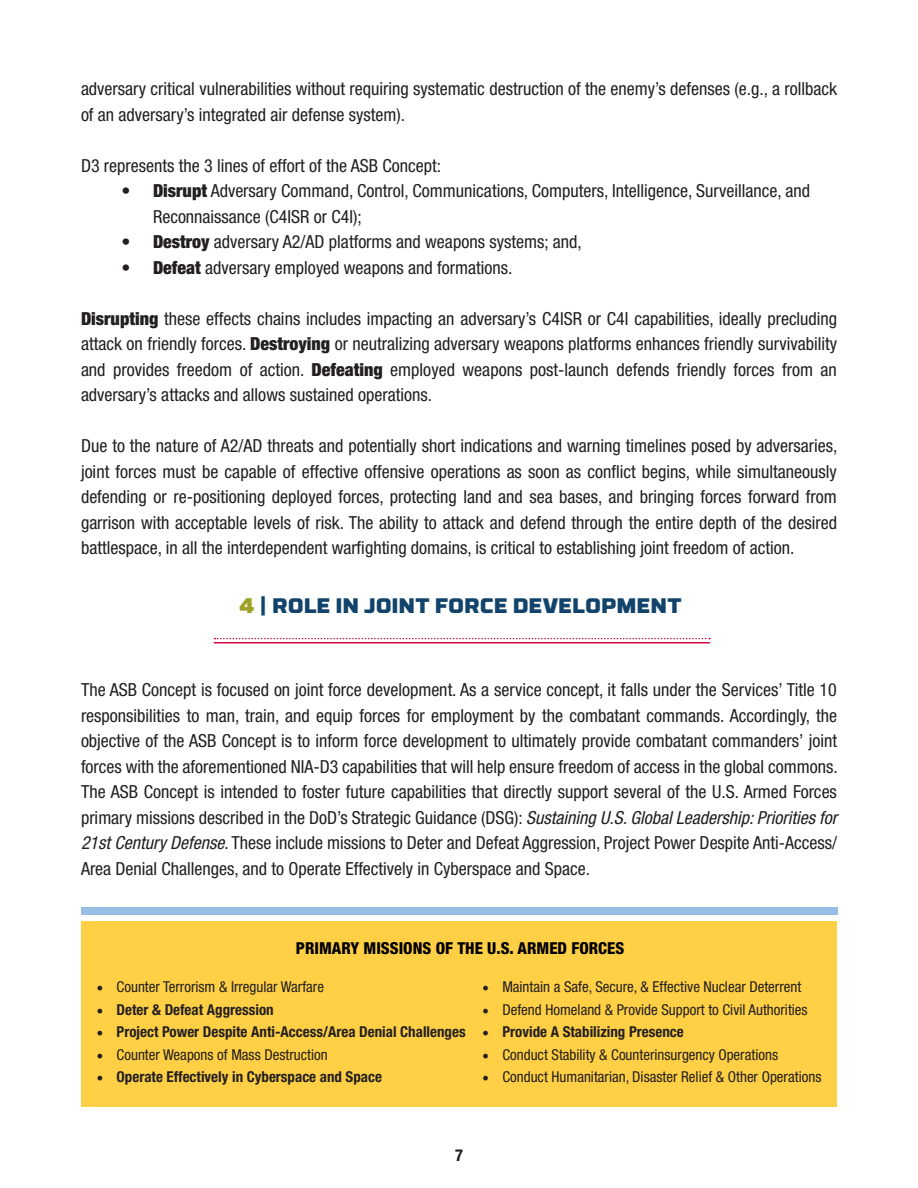
<style>
.page{position:relative;width:918px;height:1188px;background:#fff}
.page>*{position:absolute;margin:0;border:0;box-sizing:border-box;transform-origin:0 0}
.t1{font:900 21px "RB No 3.1";letter-spacing:.025em;color:#12446b}
.t2{font:condensed 18px/25.5px "Helvetica Neue";color:#231f20;text-align:justify}
.t3{font:800 condensed 16.5px "Helvetica Neue";color:#000}
.t4{font:700 condensed 16.5px "Helvetica Neue";color:#231f20}
.t5{font:condensed 15px "Helvetica Neue";color:#231f20}
.t6{font:700 condensed 15px "Helvetica Neue";color:#231f20}
.s1{font-weight:900}
.s2{color:#9ca027}
.s3{font-style:italic}
.s4{font-family:"Minion Pro";font-stretch:normal;font-size:18px}
.s5{font-family:"Minion Pro";font-weight:400;font-stretch:normal;font-size:18px}
</style>
<div class="page">
<hr style="left:214px;top:642px;width:496px;height:2px;background:#cd0d40">
<svg style="left:214px;top:638px;width:496px;height:1px"></svg>
<div style="left:81px;top:921px;width:756px;height:186px;background:#ffcf45"></div>
<div style="left:81px;top:907px;width:756px;height:8px;background:#97bfe6"></div>
<p class="t2" style="left:81px;top:76px;width:758px">adversary critical vulnerabilities without requiring systematic destruction of the enemy’s defenses (e.g., a rollback of an adversary’s integrated air defense system).</p>
<p class="t2" style="left:81px;top:152px;width:361px">D3 represents the 3 lines of effort of the ASB Concept:</p>
<p class="t2" style="left:153px;top:178px;width:659px;text-indent:-32px">• <span class="s1">Disrupt</span> Adversary Command, Control, Communications, Computers, Intelligence, Surveillance, and<br>Reconnaissance (C4ISR or C4I);</p>
<p class="t2" style="left:122px;top:229px;width:462px">• <span class="s1">Destroy</span> adversary A2/AD platforms and weapons systems; and,</p>
<p class="t2" style="left:122px;top:254px;width:393px">• <span class="s1">Defeat</span> adversary employed weapons and formations.</p>
<p class="t2" style="left:81px;top:305px;width:758px"><span class="s1">Disrupting</span> these effects chains includes impacting an adversary’s C4ISR or C4I capabilities, ideally precluding attack on friendly forces. <span class="s1">Destroying</span> or neutralizing adversary weapons platforms enhances friendly survivability and provides freedom of action. <span class="s1">Defeating</span> employed weapons post-launch defends friendly forces from an adversary’s attacks and allows sustained operations.</p>
<p class="t2" style="left:81px;top:433px;width:758px">Due to the nature of A2/AD threats and potentially short indications and warning timelines posed by adversaries, joint forces must be capable of effective offensive operations as soon as conflict begins, while simultaneously defending or re-positioning deployed forces, protecting land and sea bases, and bringing forces forward from garrison with acceptable levels of risk. The ability to attack and defend through the entire depth of the desired battlespace, in all the interdependent warfighting domains, is critical to establishing joint freedom of action.</p>
<p class="t1" style="left:240px;top:587px;width:443px"><span class="s2">4</span> | ROLE IN JOINT FORCE DEVELOPMENT</p>
<p class="t2" style="left:81px;top:677px;width:758px">The ASB Concept is focused on joint force development. As a service concept, it falls under the Services’ Title 10 responsibilities to man, train, and equip forces for employment by the combatant commands. Accordingly, the objective of the ASB Concept is to inform force development to ultimately provide combatant commanders’ joint forces with the aforementioned NIA-D3 capabilities that will help ensure freedom of access in the global commons.<br>The ASB Concept is intended to foster future capabilities that directly support several of the U.S. Armed Forces primary missions described in the DoD’s Strategic Guidance (DSG): <span class="s3">Sustaining U.S. Global Leadership: Priorities for 21st Century Defense</span>. These include missions to Deter and Defeat Aggression, Project Power Despite Anti-Access/ Area Denial Challenges, and to Operate Effectively in Cyberspace and Space.</p>
<p class="t3" style="left:296px;top:938px;width:330px">PRIMARY MISSIONS OF THE U.S. ARMED FORCES</p>
<p class="t5" style="left:96px;top:978px;width:229px"><span class="s4">•</span> Counter Terrorism &amp; Irregular Warfare</p>
<p class="t6" style="left:96px;top:1000px;width:179px"><span class="s5">•</span> Deter &amp; Defeat Aggression</p>
<p class="t6" style="left:96px;top:1023px;width:371px"><span class="s5">•</span> Project Power Despite Anti-Access/Area Denial Challenges</p>
<p class="t5" style="left:96px;top:1046px;width:233px"><span class="s4">•</span> Counter Weapons of Mass Destruction</p>
<p class="t6" style="left:96px;top:1068px;width:287px"><span class="s5">•</span> Operate Effectively in Cyberspace and Space</p>
<p class="t5" style="left:482px;top:978px;width:321px"><span class="s4">•</span> Maintain a Safe, Secure, &amp; Effective Nuclear Deterrent</p>
<p class="t5" style="left:482px;top:1001px;width:327px"><span class="s4">•</span> Defend Homeland &amp; Provide Support to Civil Authorities</p>
<p class="t6" style="left:482px;top:1023px;width:203px"><span class="s5">•</span> Provide A Stabilizing Presence</p>
<p class="t5" style="left:482px;top:1046px;width:298px"><span class="s4">•</span> Conduct Stability &amp; Counterinsurgency Operations</p>
<p class="t5" style="left:482px;top:1068px;width:341px"><span class="s4">•</span> Conduct Humanitarian, Disaster Relief &amp; Other Operations</p>
<p class="t4" style="left:455px;top:1145px;width:9px">7</p>
</div>
